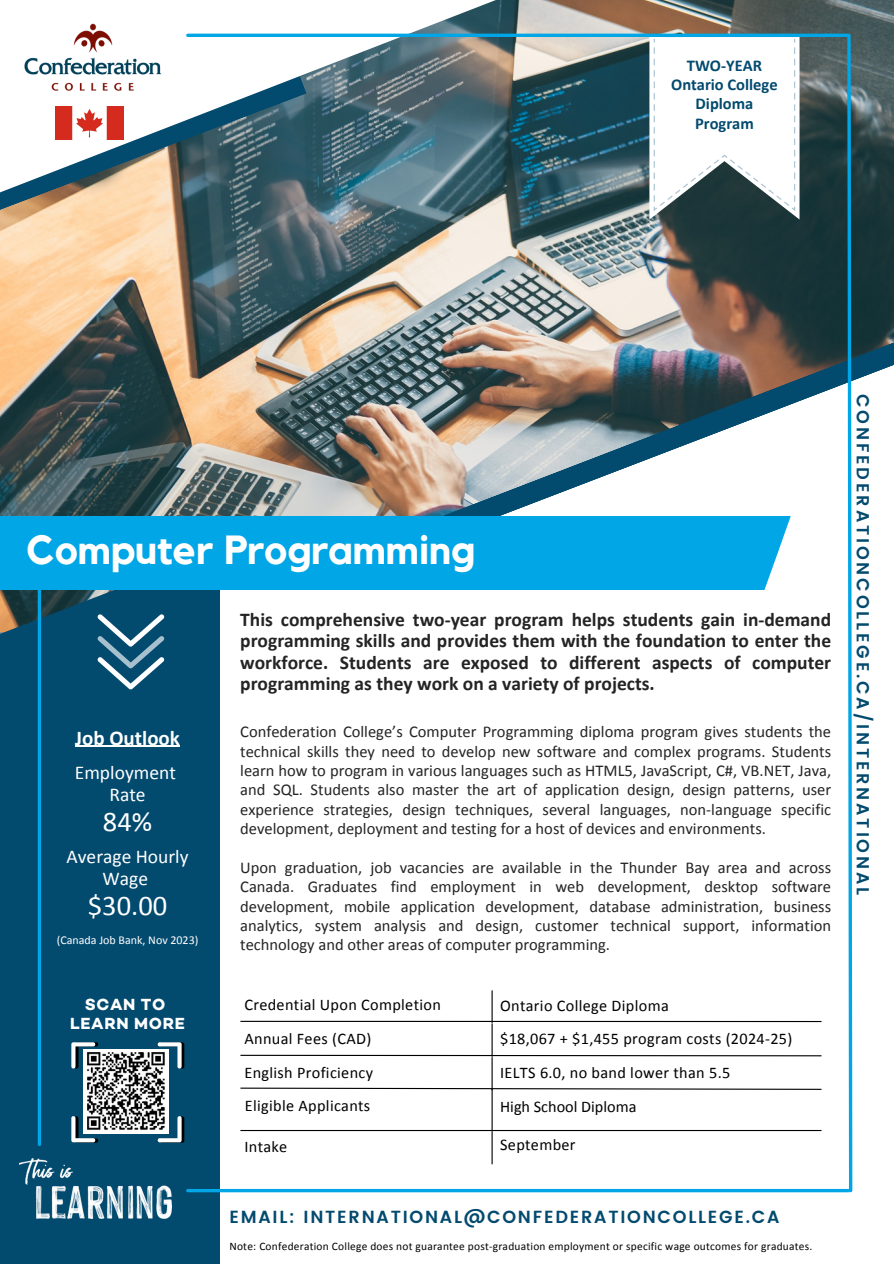
<style>
.page{position:relative;width:894px;height:1264px;background:#fff}
.page>*{position:absolute;margin:0;border:0;box-sizing:border-box;transform-origin:0 0}
.t1{font:700 40.5px "Kollektif";color:#fff}
.t2{font:28.5px "Calibri";color:#fff}
.t3{font:700 21px "Calibri";color:#fff}
.t4{font:700 19.5px/21.3px "Calibri";color:#242424;text-align:justify}
.t5{font:19.5px/22.2px "Calibri";color:#fff;text-align:center}
.t6{font:600 17.55px "Poppins";letter-spacing:.1em;color:#034a6f}
.t7{font:600 17.55px "Poppins";letter-spacing:.16em;color:#034a6f}
.t8{font:16.5px/19.4px "Calibri";color:#242424;text-align:justify}
.t9{font:700 16.5px/19.2px "Calibri";color:#034a6f;text-align:center}
.t10{font:16.35px "Campton Bold DEMO";letter-spacing:.04em;color:#fff}
.t11{font:16.2px "Calibri";letter-spacing:.02em;color:#000}
.t12{font:16.2px "Calibri";color:#000}
.t13{font:12px "Calibri";color:#fff}
.t14{font:11.4px "Calibri";letter-spacing:.02em;color:#000}
</style>
<div class="page">
<img style="left:0;top:0;width:893px;height:353px">
<img style="left:258px;top:339px;width:499px;height:14px">
<img style="left:0;top:353px;width:757px;height:163px">
<svg style="left:0;top:589px;width:220px;height:103px;background:#0b4b6b"></svg>
<div style="left:0;top:692px;width:251px;height:571px;background:#034a6f"></div>
<svg style="left:0;top:203px;width:306px;height:125px;background:#a89d87"></svg>
<img style="left:0;top:0;width:739px;height:203px">
<div style="left:220px;top:589px;width:673px;height:674px;background:#fff"></div>
<div style="left:0;top:516px;width:893px;height:73px;background:#01a6e6"></div>
<svg style="left:757px;top:331px;width:136px;height:259px"></svg>
<img style="left:10px;top:9px;width:166px;height:97px">
<svg style="left:188px;top:1188px;width:657px;height:4px;fill:#01a6e6"></svg>
<svg style="left:845px;top:34px;width:8px;height:1159px"></svg>
<hr style="left:38px;top:570px;width:3px;height:574px;background:#01a6e6">
<hr style="left:188px;top:34px;width:660px;height:3px;background:#01a6e6">
<img style="left:55px;top:106px;width:68px;height:34px">
<hr style="left:241px;top:1129px;width:579px;height:2px;background:#000">
<hr style="left:491px;top:1088px;width:1px;height:42px;background:#000">
<hr style="left:241px;top:1020px;width:579px;height:2px;background:#000">
<hr style="left:491px;top:990px;width:1px;height:33px;background:#000">
<svg style="left:240px;top:1054px;width:582px;height:2px"></svg>
<hr style="left:491px;top:1024px;width:1px;height:32px;background:#000">
<svg style="left:240px;top:1086px;width:582px;height:4px"></svg>
<hr style="left:491px;top:1057px;width:1px;height:32px;background:#000">
<hr style="left:491px;top:1131px;width:1px;height:32px;background:#000">
<svg style="left:649px;top:37px;width:150px;height:182px"></svg>
<img style="left:20px;top:1158px;width:152px;height:60px">
<svg style="left:97px;top:614px;width:67px;height:75px;background:#3c7390"></svg>
<hr style="left:75px;top:745px;width:105px;height:1px;background:#fff">
<svg style="left:71px;top:1116px;width:27px;height:26px"></svg>
<svg style="left:158px;top:1116px;width:26px;height:26px"></svg>
<svg style="left:158px;top:1042px;width:26px;height:26px"></svg>
<svg style="left:71px;top:1042px;width:27px;height:26px"></svg>
<img style="left:84px;top:1049px;width:85px;height:84px">
<p class="t9" style="left:671px;top:57px;width:108px">TWO-YEAR<br>Ontario College<br>Diploma</p>
<p class="t9" style="left:694px;top:115px;width:60px">Program</p>
<p class="t1" style="left:27px;top:531px;width:450px">Computer Programming</p>
<p class="t3" style="left:75px;top:728px;width:106px">Job Outlook</p>
<p class="t5" style="left:75px;top:763px;width:102px">Employment</p>
<p class="t5" style="left:109px;top:785px;width:38px">Rate</p>
<p class="t2" style="left:103px;top:809px;width:51px">84%</p>
<p class="t5" style="left:67px;top:847px;width:123px">Average Hourly<br>Wage</p>
<p class="t2" style="left:88px;top:893px;width:81px">$30.00</p>
<p class="t13" style="left:57px;top:935px;width:143px">(Canada Job Bank, Nov 2023)</p>
<p class="t10" style="left:85px;top:996px;width:82px">SCAN TO</p>
<p class="t10" style="left:70px;top:1015px;width:116px">LEARN MORE</p>
<p class="t4" style="left:240px;top:610px;width:592px">This comprehensive two-year program helps students gain in-demand programming skills and provides them with the foundation to enter the workforce. Students are exposed to different aspects of computer programming as they work on a variety of projects.</p>
<p class="t8" style="left:240px;top:723px;width:592px">Confederation College’s Computer Programming diploma program gives students the technical skills they need to develop new software and complex programs. Students learn how to program in various languages such as HTML5, JavaScript, C#, VB.NET, Java, and SQL. Students also master the art of application design, design patterns, user experience strategies, design techniques, several languages, non-language specific development, deployment and testing for a host of devices and environments.</p>
<p class="t8" style="left:240px;top:859px;width:592px">Upon graduation, job vacancies are available in the Thunder Bay area and across Canada. Graduates find employment in web development, desktop software development, mobile application development, database administration, business analytics, system analysis and design, customer technical support, information technology and other areas of computer programming.</p>
<p class="t11" style="left:244px;top:998px;width:198px">Credential Upon Completion</p>
<p class="t11" style="left:500px;top:998px;width:170px">Ontario College Diploma</p>
<p class="t11" style="left:244px;top:1032px;width:128px">Annual Fees (CAD)</p>
<p class="t11" style="left:500px;top:1032px;width:294px">$18,067 + $1,455 program costs (2024-25)</p>
<p class="t11" style="left:244px;top:1065px;width:130px">English Proficiency</p>
<p class="t11" style="left:500px;top:1065px;width:231px">IELTS 6.0, no band lower than 5.5</p>
<p class="t11" style="left:245px;top:1099px;width:127px">Eligible Applicants</p>
<p class="t12" style="left:500px;top:1099px;width:138px">High School Diploma</p>
<p class="t11" style="left:244px;top:1139px;width:44px">Intake</p>
<p class="t11" style="left:500px;top:1137px;width:77px">September</p>
<p class="t6" style="left:229px;top:1206px;width:551px">EMAIL: INTERNATIONAL@CONFEDERATIONCOLLEGE.CA</p>
<p class="t14" style="left:229px;top:1241px;width:584px">Note: Confederation College does not guarantee post-graduation employment or specific wage outcomes for graduates.</p>
<p class="t7" style="left:872px;top:394px;width:503px;rotate:90deg">CONFEDERATIONCOLLEGE.CA/INTERNATIONAL</p>
</div>
